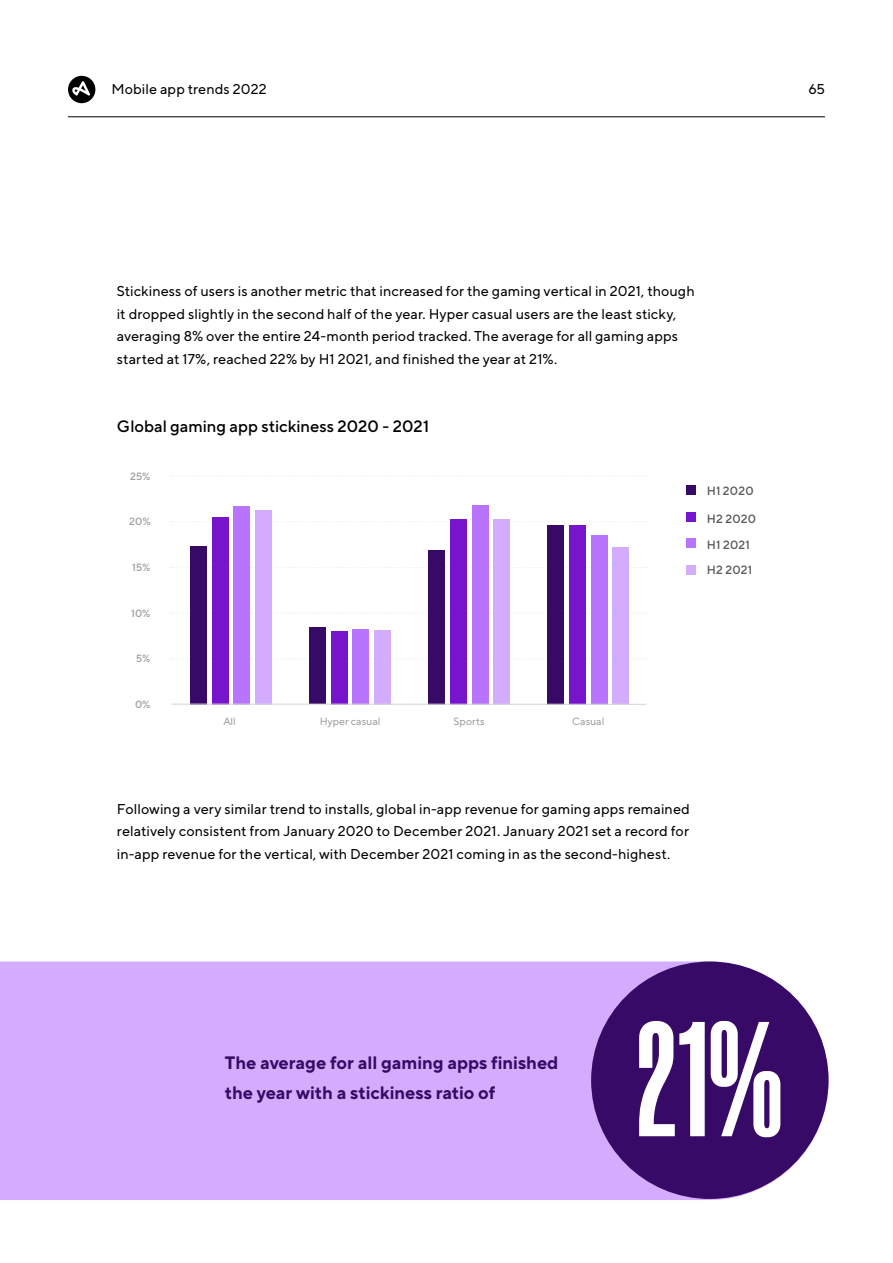
<style>
.page{position:relative;width:893px;height:1263px;background:#fff}
.page>*{position:absolute;margin:0;border:0;box-sizing:border-box;transform-origin:0 0}
.t1{font:800 163.5px "Morganite";color:#fff}
.t2{font:700 18px/30px "TT Norms Pro Adjust";color:#360a66}
.t3{font:500 16.5px "TT Norms Pro Adjust";letter-spacing:.005em;color:#000}
.t4{font:14.25px/22.5px "TT Norms Pro Adjust";letter-spacing:.005em;color:#000}
.t5{font:500 12px/26.4px "TT Norms Pro Adjust";letter-spacing:.02em;color:#58585a}
.t6{font:10.5px "TT Norms Pro Adjust";color:#9c9e9f}
.t7{font:500 10.5px "TT Norms Pro Adjust";letter-spacing:.01em;color:#9c9e9f}
</style>
<div class="page">
<hr style="left:68px;top:116px;width:757px;height:1px;background:#000">
<div style="left:68px;top:76px;width:27px;height:27px;background:#000;border-radius:50%"></div>
<svg style="left:72px;top:81px;width:18px;height:15px"></svg>
<div style="left:0;top:961px;width:709px;height:239px;background:#d4acfd"></div>
<svg style="left:171px;top:475px;width:476px;height:1px"></svg>
<svg style="left:171px;top:521px;width:476px;height:1px"></svg>
<svg style="left:171px;top:567px;width:476px;height:1px"></svg>
<svg style="left:171px;top:613px;width:476px;height:1px"></svg>
<div style="left:190px;top:546px;width:17px;height:158px;background:#360a66"></div>
<div style="left:212px;top:517px;width:17px;height:187px;background:#7615cc"></div>
<div style="left:233px;top:506px;width:17px;height:198px;background:#b874fc"></div>
<div style="left:255px;top:510px;width:17px;height:194px;background:#d4acfd"></div>
<div style="left:686px;top:485px;width:10px;height:10px;background:#360a66"></div>
<div style="left:686px;top:512px;width:10px;height:9px;background:#7615cc"></div>
<div style="left:686px;top:538px;width:10px;height:10px;background:#b874fc"></div>
<div style="left:686px;top:565px;width:10px;height:10px;background:#d4acfd"></div>
<div style="left:309px;top:627px;width:17px;height:77px;background:#360a66"></div>
<div style="left:331px;top:631px;width:17px;height:73px;background:#7615cc"></div>
<div style="left:352px;top:629px;width:17px;height:75px;background:#b874fc"></div>
<div style="left:374px;top:630px;width:17px;height:74px;background:#d4acfd"></div>
<div style="left:428px;top:550px;width:17px;height:154px;background:#360a66"></div>
<div style="left:450px;top:519px;width:17px;height:185px;background:#7615cc"></div>
<div style="left:472px;top:505px;width:16px;height:199px;background:#b874fc"></div>
<div style="left:493px;top:519px;width:17px;height:185px;background:#d4acfd"></div>
<div style="left:547px;top:524px;width:17px;height:180px;background:#360a66"></div>
<div style="left:569px;top:524px;width:17px;height:180px;background:#7615cc"></div>
<div style="left:591px;top:535px;width:16px;height:169px;background:#b874fc"></div>
<div style="left:612px;top:547px;width:17px;height:157px;background:#d4acfd"></div>
<hr style="left:171px;top:703px;width:475px;height:2px;background:#d9d9d9">
<div style="left:591px;top:961px;width:237px;height:238px;background:#360a66;border-radius:50%"></div>
<p class="t4" style="left:111px;top:76px;width:157px">Mobile app trends 2022</p>
<p class="t4" style="left:808px;top:77px;width:18px">65</p>
<p class="t4" style="left:117px;top:279px;width:579px">Stickiness of users is another metric that increased for the gaming vertical in 2021, though it dropped slightly in the second half of the year. Hyper casual users are the least sticky, averaging 8% over the entire 24-month period tracked. The average for all gaming apps started at 17%, reached 22% by H1 2021, and finished the year at 21%.</p>
<p class="t3" style="left:117px;top:414px;width:314px">Global gaming app stickiness 2020 - 2021</p>
<p class="t7" style="left:130px;top:468px;width:22px">25%</p>
<p class="t7" style="left:129px;top:514px;width:23px">20%</p>
<p class="t7" style="left:132px;top:560px;width:20px">15%</p>
<p class="t7" style="left:131px;top:605px;width:21px">10%</p>
<p class="t7" style="left:136px;top:651px;width:16px">5%</p>
<p class="t7" style="left:135px;top:697px;width:17px">0%</p>
<p class="t6" style="left:223px;top:713px;width:14px">All</p>
<p class="t6" style="left:320px;top:713px;width:62px">Hyper casual</p>
<p class="t6" style="left:454px;top:713px;width:33px">Sports</p>
<p class="t6" style="left:572px;top:713px;width:34px">Casual</p>
<p class="t5" style="left:707px;top:477px;width:48px">H1 2020</p>
<p class="t5" style="left:707px;top:504px;width:51px">H2 2020<br>H1 2021</p>
<p class="t5" style="left:707px;top:556px;width:47px">H2 2021</p>
<p class="t4" style="left:117px;top:796px;width:574px;text-align:justify">Following a very similar trend to installs, global in-app revenue for gaming apps remained relatively consistent from January 2020 to December 2021. January 2021 set a record for in-app revenue for the vertical, with December 2021 coming in as the second-highest.</p>
<p class="t2" style="left:225px;top:1046px;width:335px">The average for all gaming apps finished the year with a stickiness ratio of</p>
<h1 class="t1" style="left:637px;top:995px;width:147px">21%</h1>
</div>
